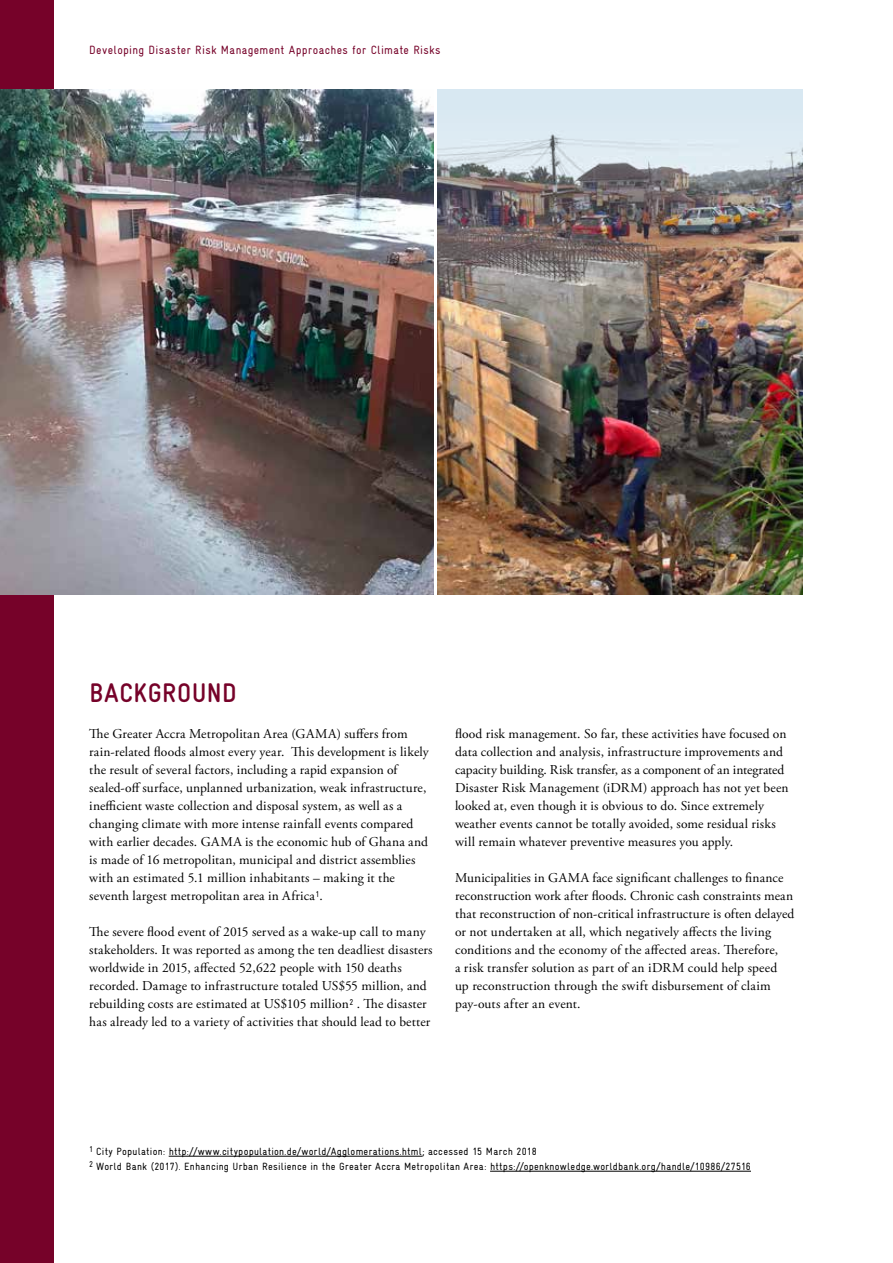
<style>
.page{position:relative;width:893px;height:1263px;background:#fff}
.page>*{position:absolute;margin:0;border:0;box-sizing:border-box;transform-origin:0 0}
.t1{font:700 condensed 27px "GIZ Gravur Pro";letter-spacing:.02em;color:#760229}
.t2{font:13.5px/18px "Adobe Garamond Pro";letter-spacing:.01em;color:#000}
.t3{font:condensed 12px "GIZ Gravur Pro";letter-spacing:.03em;color:#760229}
.t4{font:condensed 10.5px/15px "GIZ Gravur Pro";letter-spacing:.025em;color:#000}
</style>
<div class="page">
<div style="left:0;top:0;width:54px;height:1263px;background:#760229"></div>
<hr style="left:169px;top:1156px;width:253px;height:1px;background:#000">
<hr style="left:490px;top:1171px;width:261px;height:1px;background:#000">
<img style="left:0;top:90px;width:434px;height:504px">
<img style="left:438px;top:89px;width:365px;height:505px">
<p class="t3" style="left:89px;top:43px;width:353px">Developing Disaster Risk Management Approaches for Climate Risks</p>
<h1 class="t1" style="left:89px;top:677px;width:149px">BACKGROUND</h1>
<p class="t2" style="left:89px;top:725px;width:341px">The Greater Accra Metropolitan Area (GAMA) suffers from rain-related floods almost every year. This development is likely the result of several factors, including a rapid expansion of sealed-off surface, unplanned urbanization, weak infrastructure, inefficient waste collection and disposal system, as well as a changing climate with more intense rainfall events compared with earlier decades. GAMA is the economic hub of Ghana and is made of 16 metropolitan, municipal and district assemblies with an estimated 5.1 million inhabitants – making it the seventh largest metropolitan area in Africa<sup>1</sup>.</p>
<p class="t2" style="left:89px;top:923px;width:345px">The severe flood event of 2015 served as a wake-up call to many stakeholders. It was reported as among the ten deadliest disasters worldwide in 2015, affected 52,622 people with 150 deaths recorded. Damage to infrastructure totaled US$55 million, and rebuilding costs are estimated at US$105 million<sup>2</sup> . The disaster has already led to a variety of activities that should lead to better</p>
<p class="t2" style="left:455px;top:725px;width:335px">flood risk management. So far, these activities have focused on data collection and analysis, infrastructure improvements and capacity building. Risk transfer, as a component of an integrated Disaster Risk Management (iDRM) approach has not yet been looked at, even though it is obvious to do. Since extremely weather events cannot be totally avoided, some residual risks will remain whatever preventive measures you apply.</p>
<p class="t2" style="left:455px;top:869px;width:341px">Municipalities in GAMA face significant challenges to finance reconstruction work after floods. Chronic cash constraints mean that reconstruction of non-critical infrastructure is often delayed or not undertaken at all, which negatively affects the living conditions and the economy of the affected areas. Therefore,<br>a risk transfer solution as part of an iDRM could help speed up reconstruction through the swift disbursement of claim pay-outs after an event.</p>
<p class="t4" style="left:89px;top:1144px;width:663px"><sup>1</sup> City Population: http://www.citypopulation.de/world/Agglomerations.html; accessed 15 March 2018<br><sup>2</sup> World Bank (2017). Enhancing Urban Resilience in the Greater Accra Metropolitan Area: https://openknowledge.worldbank.org/handle/10986/27516</p>
</div>
